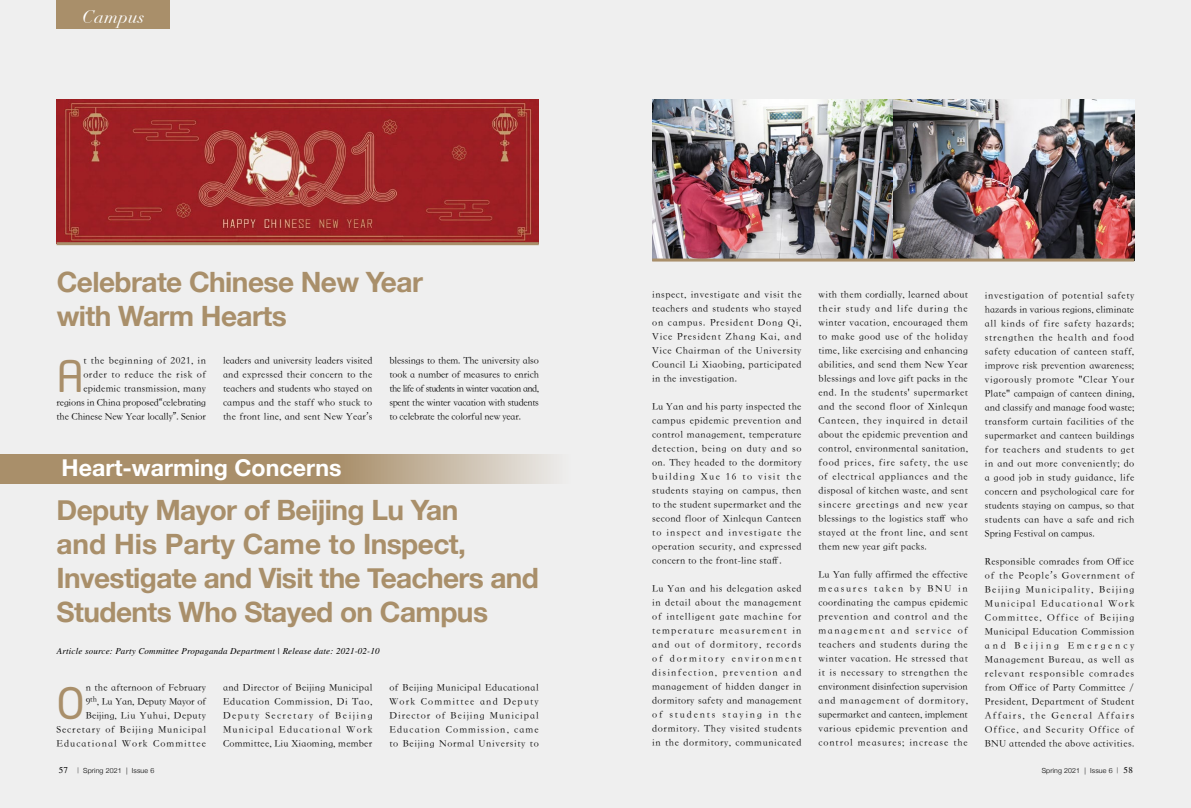
<style>
.page{position:relative;width:1191px;height:808px;background:#fff}
.page>*{position:absolute;margin:0;border:0;box-sizing:border-box;transform-origin:0 0}
.t1{font:42.9px "Neo Tech";color:#a98f6a}
.t2{font:700 28px/34px "Helvetica Neue";letter-spacing:-.02em;color:#a98f6a}
.t3{font:700 23.2px "Helvetica Neue";color:#fff}
.t4{font:italic 18px "Linotype Didot Oldstyle Figures";letter-spacing:.02em;color:#fff}
.t5{font:10px/14px "ST Song";letter-spacing:.03em;color:#000;text-align:justify}
.t6{font:10px/14px "ST Song";letter-spacing:-.005em;color:#000;text-align:right}
.t7{font:10px/14px "ST Song";letter-spacing:.05em;color:#000;text-align:right}
.t8{font:italic 9px "STIX General";letter-spacing:.02em;color:#000}
.t9{font:300 7px "Helvetica Neue";letter-spacing:.02em;color:#000}
.s1{font-family:"STIX General";font-weight:400;font-size:9px}
.s2{font-size:6px}
</style>
<div class="page">
<div style="left:0;top:0;width:595px;height:808px;background:#efefef"></div>
<div style="left:595px;top:0;width:596px;height:808px;background:#efefef"></div>
<div style="left:57px;top:0;width:113px;height:28px;background:#a98f6a"></div>
<img style="left:57px;top:99px;width:482px;height:143px">
<img style="left:652px;top:99px;width:482px;height:160px">
<svg style="left:0;top:454px;width:553px;height:30px;background:#b5a081"></svg>
<hr style="left:57px;top:242px;width:482px;height:3px;background:#a98f6a">
<hr style="left:652px;top:259px;width:482px;height:3px;background:#a98f6a">
<h3 class="t4" style="left:82px;top:6px;width:64px">Campus</h3>
<h2 class="t2" style="left:57px;top:266px;width:368px">Celebrate Chinese New Year with Warm Hearts</h2>
<p class="t5" style="left:223px;top:354px;width:151px">leaders and university leaders visited and expressed their concern to the teachers and students who stayed on campus and the staff who stuck to the front line, and sent New Year’s</p>
<p class="t5" style="left:389px;top:354px;width:151px">blessings to them. The university also took a number of measures to enrich the life of students in winter vacation and, spent the winter vacation with students to celebrate the colorful new year.</p>
<h3 class="t3" style="left:62px;top:450px;width:282px">Heart-warming Concerns</h3>
<p class="t6" style="left:57px;top:354px;width:151px">t the beginning of 2021, in<br>order to reduce the risk of epidemic transmission, many regions in China proposed “celebrating the Chinese New Year locally”. Senior</p>
<h1 class="t1" style="left:57px;top:356px;width:29px">A</h1>
<h2 class="t2" style="left:57px;top:493px;width:484px">Deputy Mayor of Beijing Lu Yan<br>and His Party Came to Inspect,<br>Investigate and Visit the Teachers and<br>Students Who Stayed on Campus</h2>
<p class="t8" style="left:57px;top:644px;width:324px">Article source: Party Committee Propaganda Department | Release date: 2021-02-10</p>
<p class="t5" style="left:223px;top:680px;width:151px">and Director of Beijing Municipal Education Commission, Di Tao, Deputy Secretary of Beijing Municipal Educational Work Committee, Liu Xiaoming, member</p>
<p class="t5" style="left:389px;top:680px;width:151px">of Beijing Municipal Educational Work Committee and Deputy Director of Beijing Municipal Education Commission, came to Beijing Normal University to</p>
<p class="t7" style="left:57px;top:680px;width:151px">n the afternoon of February<br>9<sup>th</sup>, Lu Yan, Deputy Mayor of<br>Beijing, Liu Yuhui, Deputy<br>Secretary of Beijing Municipal<br>Educational Work Committee</p>
<h1 class="t1" style="left:57px;top:682px;width:30px">O</h1>
<p class="t5" style="left:652px;top:288px;width:151px">inspect, investigate and visit the teachers and students who stayed on campus. President Dong Qi, Vice President Zhang Kai, and Vice Chairman of the University Council Li Xiaobing, participated in the investigation.</p>
<p class="t5" style="left:652px;top:400px;width:151px">Lu Yan and his party inspected the campus epidemic prevention and control management, temperature detection, being on duty and so on. They headed to the dormitory building Xue 16 to visit the students staying on campus, then to the student supermarket and the second floor of Xinlequn Canteen to inspect and investigate the operation security, and expressed concern to the front-line staff.</p>
<p class="t5" style="left:652px;top:582px;width:151px">Lu Yan and his delegation asked in detail about the management of intelligent gate machine for temperature measurement in and out of dormitory, records of dormitory environment disinfection, prevention and management of hidden danger in dormitory safety and management of students staying in the dormitory. They visited students in the dormitory, communicated</p>
<p class="t5" style="left:818px;top:288px;width:151px">with them cordially, learned about their study and life during the winter vacation, encouraged them to make good use of the holiday time, like exercising and enhancing abilities, and send them New Year blessings and love gift packs in the end. In the students' supermarket and the second floor of Xinlequn Canteen, they inquired in detail about the epidemic prevention and control, environmental sanitation, food prices, fire safety, the use of electrical appliances and the disposal of kitchen waste, and sent sincere greetings and new year blessings to the logistics staff who stayed at the front line, and sent them new year gift packs.</p>
<p class="t5" style="left:818px;top:568px;width:151px">Lu Yan fully affirmed the effective measures taken by BNU in coordinating the campus epidemic prevention and control and the management and service of teachers and students during the winter vacation. He stressed that it is necessary to strengthen the environment disinfection supervision and management of dormitory, supermarket and canteen, implement various epidemic prevention and control measures; increase the</p>
<p class="t5" style="left:985px;top:288px;width:151px">investigation of potential safety hazards in various regions, eliminate all kinds of fire safety hazards; strengthen the health and food safety education of canteen staff, improve risk prevention awareness; vigorously promote "Clear Your Plate" campaign of canteen dining, and classify and manage food waste; transform curtain facilities of the supermarket and canteen buildings for teachers and students to get in and out more conveniently; do a good job in study guidance, life concern and psychological care for students staying on campus, so that students can have a safe and rich Spring Festival on campus.</p>
<p class="t5" style="left:985px;top:554px;width:151px">Responsible comrades from Office of the People’s Government of Beijing Municipality, Beijing Municipal Educational Work Committee, Office of Beijing Municipal Education Commission and Beijing Emergency Management Bureau, as well as relevant responsible comrades from Office of Party Committee / President, Department of Student Affairs, the General Affairs Office, and Security Office of BNU attended the above activities.</p>
<p class="t9" style="left:59px;top:765px;width:97px"><span class="s1">57</span> <span class="s2">|</span> Spring 2021 | Issue 6</p>
<p class="t9" style="left:1041px;top:765px;width:93px">Spring 2021 | Issue 6 <span class="s2">|</span> <span class="s1">58</span></p>
</div>
